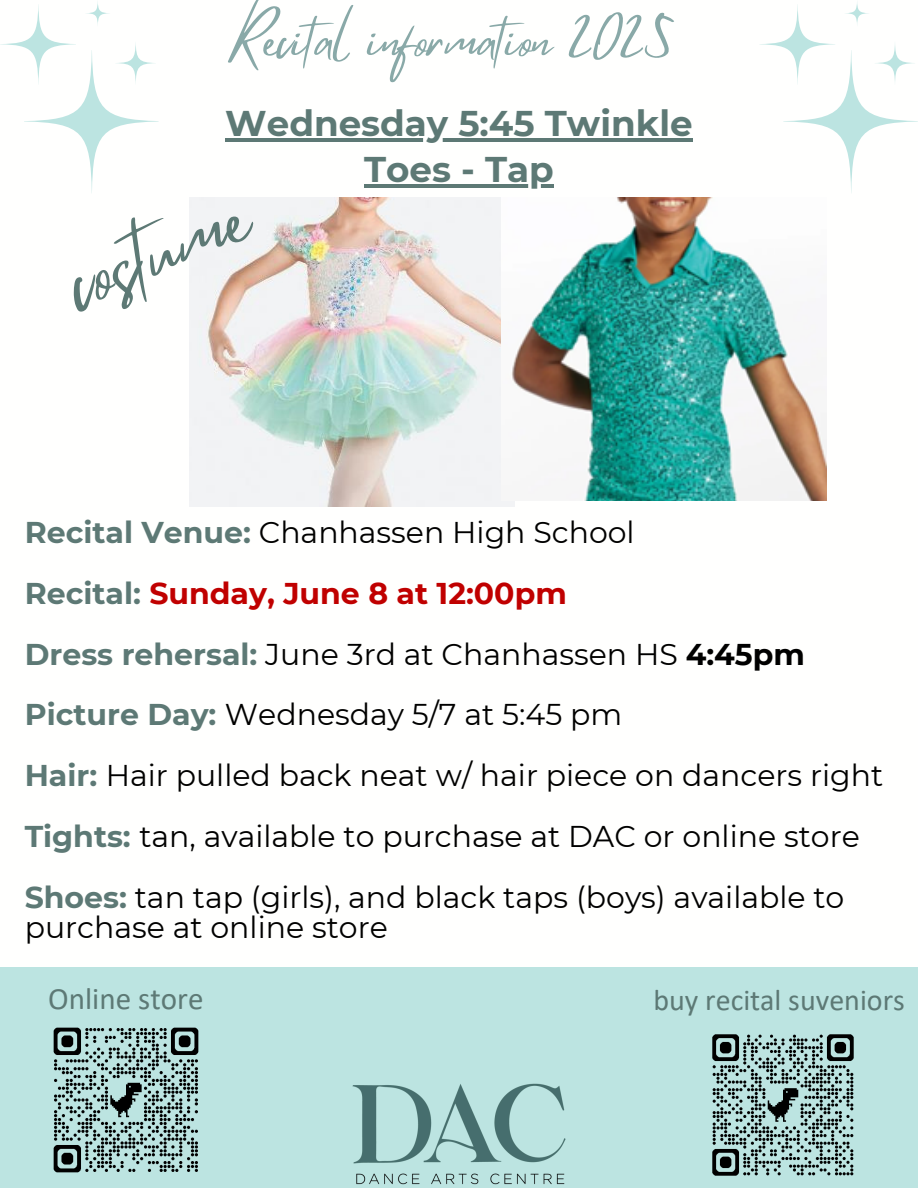
<style>
.page{position:relative;width:918px;height:1188px;background:#fff}
.page>*{position:absolute;margin:0;border:0;box-sizing:border-box;transform-origin:0 0}
.t1{font:79.05px "Mistrully";color:#5d7975}
.t2{font:50.25px "Mistrully";color:#89a9a8}
.t3{font:700 35.7px "Montserrat";color:#5d7975}
.t4{font:31.05px "Calibri";color:#5d7975}
.t5{font:30px/30.3px "Montserrat";color:#000}
.t6{font:700 30px "Montserrat";color:#c00000}
.t7{font:30px "Calibri";color:#5d7975}
.s1{font-weight:700;color:#5d7975}
.s2{color:#5d7975}
.s3{font-weight:700}
</style>
<div class="page">
<svg style="left:0;top:2px;width:159px;height:191px"></svg>
<svg style="left:760px;top:2px;width:158px;height:191px"></svg>
<hr style="left:225px;top:138px;width:468px;height:3px;background:#5d7975">
<hr style="left:364px;top:184px;width:190px;height:3px;background:#5d7975">
<img style="left:189px;top:198px;width:325px;height:309px">
<img style="left:501px;top:198px;width:325px;height:302px">
<div style="left:0;top:967px;width:918px;height:221px;background:#bce4e1"></div>
<img style="left:352px;top:1083px;width:214px;height:102px">
<img style="left:53px;top:1027px;width:146px;height:146px">
<img style="left:712px;top:1034px;width:142px;height:142px">
<p class="t2" style="left:229px;top:0;width:446px">Recital information 2025</p>
<p class="t3" style="left:225px;top:101px;width:469px">Wednesday 5:45 Twinkle</p>
<h2 class="t3" style="left:364px;top:147px;width:191px">Toes - Tap</h2>
<p class="t1" style="left:48px;top:225px;width:189px;rotate:-22deg">costume</p>
<p class="t5" style="left:25px;top:517px;width:611px"><span class="s1">Recital Venue:</span> Chanhassen High School</p>
<p class="t6" style="left:25px;top:575px;width:544px"><span class="s2">Recital:</span> Sunday, June 8 at 12:00pm</p>
<p class="t5" style="left:25px;top:639px;width:782px"><span class="s1">Dress rehersal:</span> June 3rd at Chanhassen HS <span class="s3">4:45pm</span></p>
<p class="t5" style="left:25px;top:700px;width:599px"><span class="s1">Picture Day:</span> Wednesday 5/7 at 5:45 pm</p>
<h4 class="t5" style="left:25px;top:760px;width:860px"><span class="s1">Hair:</span> Hair pulled back neat w/ hair piece on dancers right</h4>
<p class="t5" style="left:25px;top:821px;width:837px"><span class="s1">Tights:</span> tan, available to purchase at DAC or online store</p>
<p class="t5" style="left:25px;top:882px;width:821px"><span class="s1">Shoes:</span> tan tap (girls), and black taps (boys) available to purchase at online store</p>
<p class="t4" style="left:48px;top:986px;width:157px">Online store</p>
<p class="t7" style="left:653px;top:988px;width:253px">buy recital suveniors</p>
</div>
